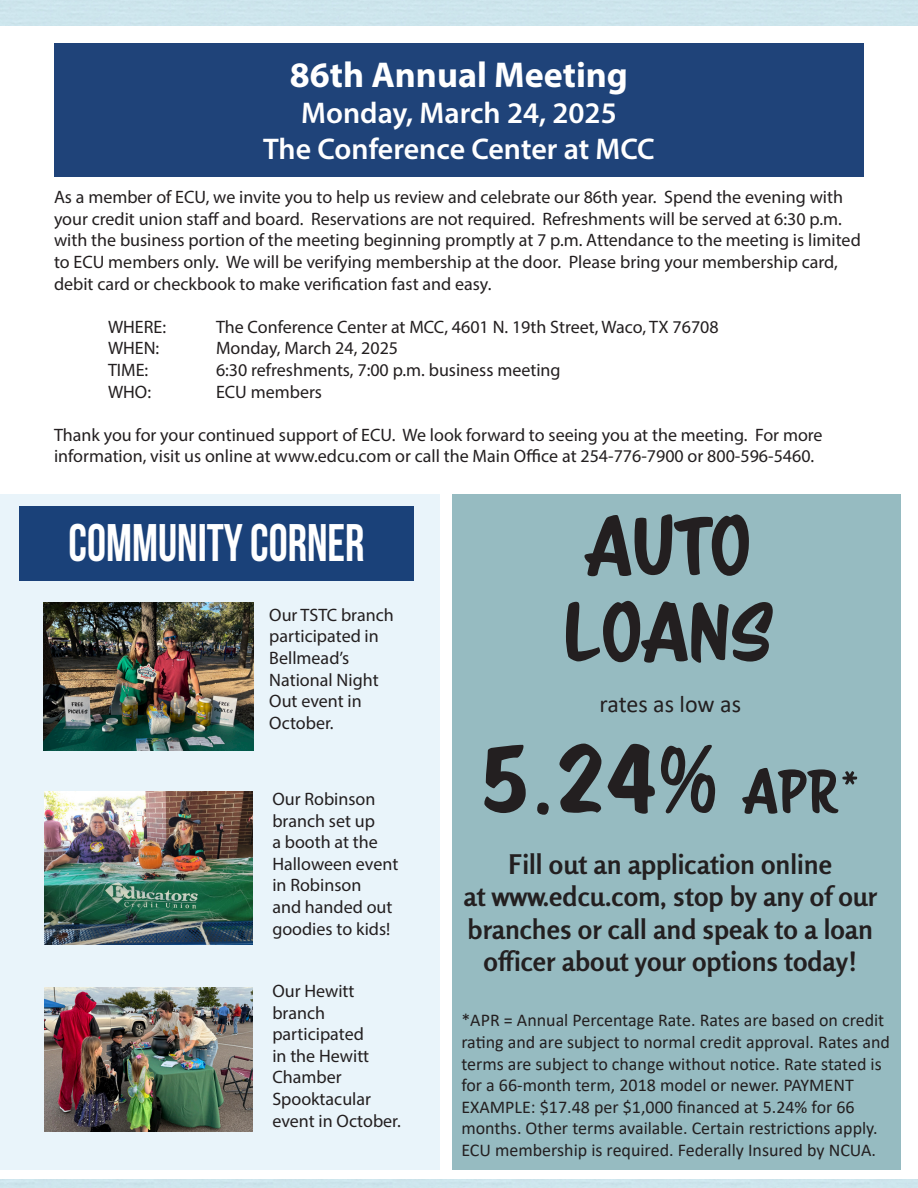
<style>
.page{position:relative;width:918px;height:1188px;background:#fff}
.page>*{position:absolute;margin:0;border:0;box-sizing:border-box;transform-origin:0 0}
.t1{font:84px "Scriptorama Markdown JF";color:#231f20}
.t2{font:72px "Scriptorama Markdown JF";color:#231f20}
.t3{font:52.8px "Bebas Neue";color:#fff;scale:.91 1}
.t4{font:700 36px "Myriad Pro";color:#fff}
.t5{font:600 30px "Myriad Pro";color:#fff}
.t6{font:700 27px/32.4px "Rosario";color:#231f20;text-align:center}
.t7{font:24px "Calibri";color:#231f20}
.t8{font:18px/21.6px "Myriad Pro";color:#231f20}
.t9{font:18px/21.6px "Calibri";color:#231f20}
.s1{font-size:54px}
</style>
<div class="page">
<div style="left:54px;top:43px;width:810px;height:133px;background:#1f4379"></div>
<div style="left:0;top:494px;width:439px;height:676px;background:#e9f4fa"></div>
<img style="left:45px;top:988px;width:208px;height:144px">
<img style="left:45px;top:791px;width:208px;height:154px">
<img style="left:44px;top:603px;width:210px;height:148px">
<div style="left:19px;top:506px;width:395px;height:74px;background:#1a4179"></div>
<div style="left:452px;top:494px;width:449px;height:676px;background:#96bbc1"></div>
<p class="t4" style="left:290px;top:52px;width:340px">86th Annual Meeting</p>
<p class="t5" style="left:301px;top:94px;width:317px">Monday, March 24, 2025</p>
<p class="t5" style="left:263px;top:130px;width:393px">The Conference Center at MCC</p>
<p class="t8" style="left:54px;top:186px;width:808px">As a member of ECU, we invite you to help us review and celebrate our 86th year. Spend the evening with your credit union staff and board. Reservations are not required. Refreshments will be served at 6:30 p.m. with the business portion of the meeting beginning promptly at 7 p.m. Attendance to the meeting is limited to ECU members only. We will be verifying membership at the door. Please bring your membership card, debit card or checkbook to make verification fast and easy.</p>
<p class="t8" style="left:108px;top:316px;width:60px">WHERE:</p>
<p class="t8" style="left:216px;top:316px;width:504px">The Conference Center at MCC, 4601 N. 19th Street, Waco, TX 76708</p>
<p class="t8" style="left:108px;top:337px;width:53px">WHEN:</p>
<p class="t8" style="left:216px;top:337px;width:184px">Monday, March 24, 2025</p>
<p class="t8" style="left:108px;top:359px;width:42px">TIME:</p>
<p class="t8" style="left:216px;top:359px;width:346px">6:30 refreshments, 7:00 p.m. business meeting</p>
<p class="t8" style="left:108px;top:380px;width:45px">WHO:</p>
<p class="t8" style="left:216px;top:380px;width:108px">ECU members</p>
<p class="t8" style="left:54px;top:424px;width:770px">Thank you for your continued support of ECU. We look forward to seeing you at the meeting. For more information, visit us online at www.edcu.com or call the Main Office at 254-776-7900 or 800-596-5460.</p>
<p class="t3" style="left:69px;top:514px;width:327px">COMMUNITY CORNER</p>
<p class="t2" style="left:585px;top:499px;width:167px">AUTO</p>
<p class="t2" style="left:563px;top:586px;width:211px">LOANS</p>
<p class="t7" style="left:600px;top:687px;width:143px">rates as low as</p>
<p class="t1" style="left:480px;top:725px;width:383px">5.24% <span class="s1">APR*</span></p>
<p class="t6" style="left:509px;top:848px;width:325px">Fill out an application online</p>
<p class="t6" style="left:463px;top:880px;width:415px">at www.edcu.com, stop by any of our branches or call and speak to a loan officer about your options today!</p>
<p class="t9" style="left:461px;top:1009px;width:430px">*APR = Annual Percentage Rate. Rates are based on credit rating and are subject to normal credit approval. Rates and terms are subject to change without notice. Rate stated is for a 66-month term, 2018 model or newer. PAYMENT</p>
<p class="t9" style="left:461px;top:1095px;width:418px">EXAMPLE: $17.48 per $1,000 financed at 5.24% for 66 months. Other terms available. Certain restrictions apply.<br>ECU membership is required. Federally Insured by NCUA.</p>
<p class="t8" style="left:269px;top:604px;width:126px">Our TSTC branch</p>
<p class="t8" style="left:269px;top:625px;width:111px">participated in<br>Bellmead’s</p>
<p class="t8" style="left:269px;top:668px;width:111px">National Night<br>Out event in</p>
<p class="t8" style="left:269px;top:712px;width:66px">October.</p>
<p class="t8" style="left:272px;top:788px;width:127px">Our Robinson branch set up<br>a booth at the<br>Halloween event in Robinson<br>and handed out goodies to kids!</p>
<p class="t8" style="left:272px;top:980px;width:84px">Our Hewitt branch</p>
<p class="t8" style="left:272px;top:1023px;width:98px">participated in the Hewitt<br>Chamber</p>
<p class="t8" style="left:272px;top:1088px;width:130px">Spooktacular event in October.</p>
</div>
